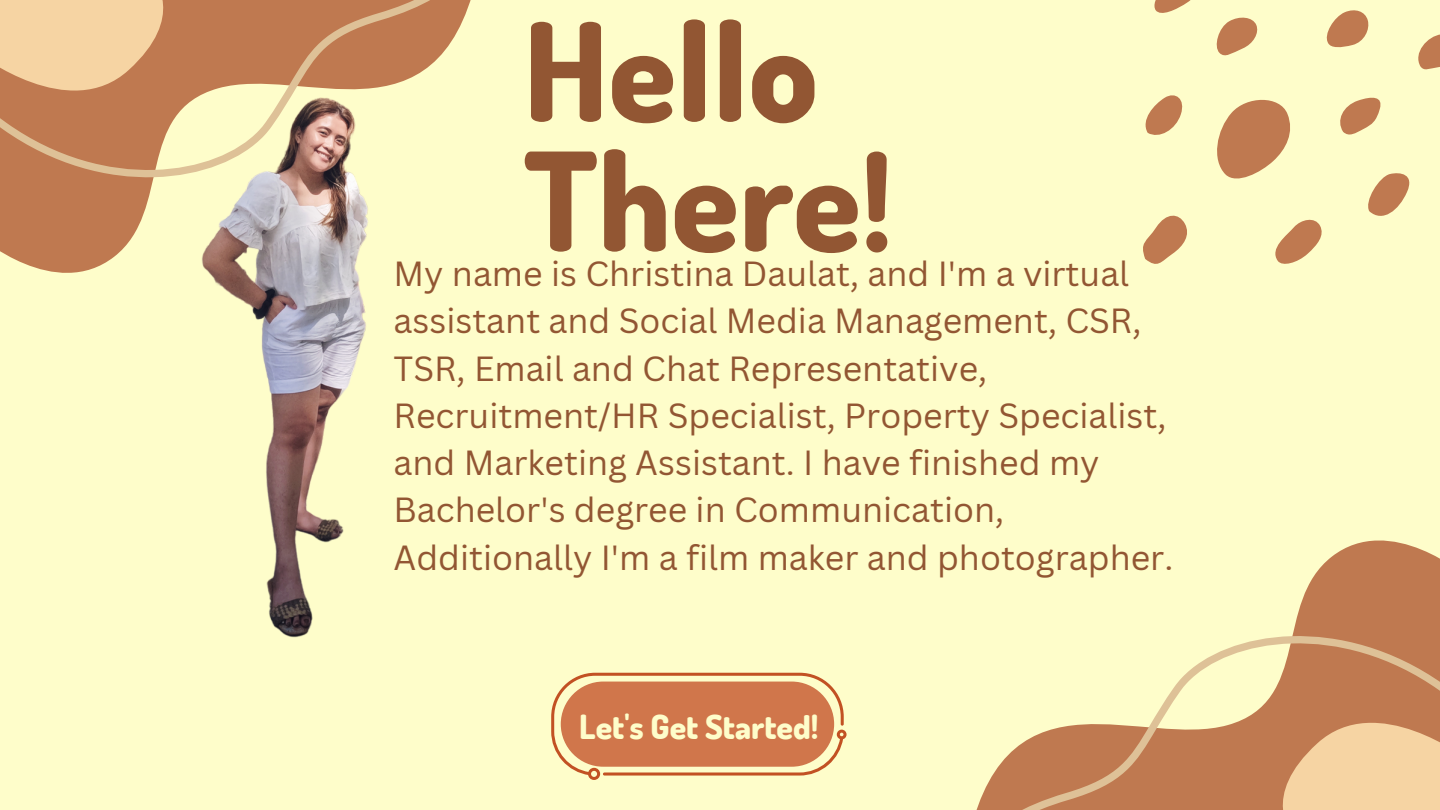
<style>
.page{position:relative;width:1440px;height:810px;background:#fefdca}
.page>*{position:absolute;margin:0;border:0;box-sizing:border-box;transform-origin:0 0}
.t1{font:800 137px/129.8px "Dosis";color:#925633}
.t2{font:34px/47.2px "Canva Sans";color:#925633}
.t3{font:800 33.4px "Dosis";color:#fefdca}
</style>
<div class="page">
<img style="left:0;top:0;width:790px;height:673px">
<svg style="left:976px;top:540px;width:464px;height:270px"></svg>
<svg style="left:987px;top:635px;width:453px;height:175px"></svg>
<svg style="left:1258px;top:689px;width:182px;height:121px;background:#dca97c"></svg>
<svg style="left:1143px;top:0;width:297px;height:264px"></svg>
<svg style="left:551px;top:673px;width:296px;height:107px"></svg>
<div style="left:561px;top:682px;width:273px;height:85px;background:#d0764b;border-radius:43px"></div>
<h1 class="t1" style="left:524px;top:3px;width:370px">Hello<br>There!</h1>
<p class="t2" style="left:394px;top:249px;width:781px">My name is Christina Daulat, and I'm a virtual assistant and Social Media Management, CSR, TSR, Email and Chat Representative, Recruitment/HR Specialist, Property Specialist, and Marketing Assistant. I have finished my Bachelor's degree in Communication, Additionally I'm a film maker and photographer.</p>
<p class="t3" style="left:579px;top:705px;width:241px">Let's Get Started!</p>
</div>
